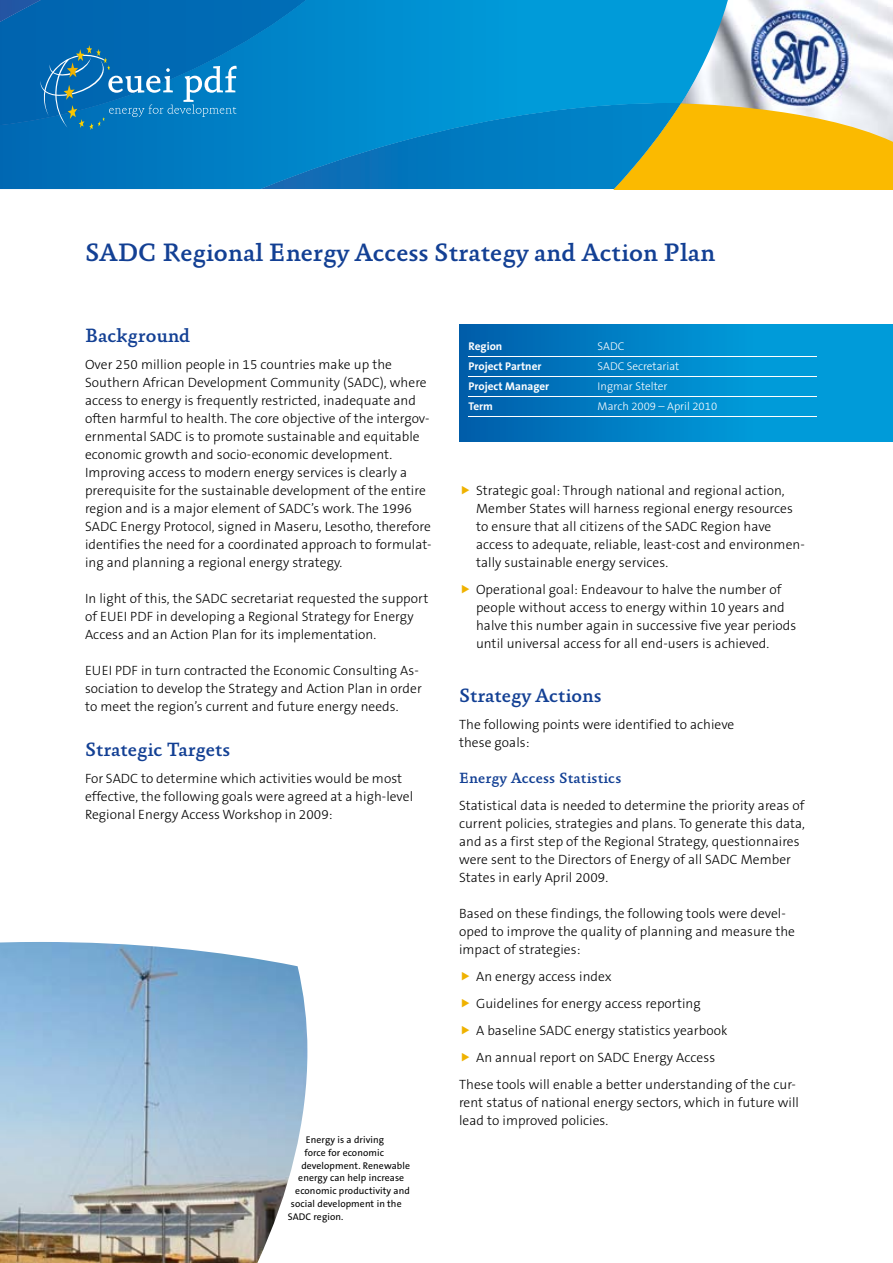
<style>
.page{position:relative;width:893px;height:1263px;background:#fff}
.page>*{position:absolute;margin:0;border:0;box-sizing:border-box;transform-origin:0 0}
.t1{font:500 25.5px "Absara OT";color:#134094}
.t2{font:500 19.5px "Absara OT";color:#134094}
.t3{font:500 15px "Absara OT";letter-spacing:.01em;color:#134094}
.t4{font:300 13.5px/18px "The Sans B3";letter-spacing:.005em;color:#000}
.t5{font:300 11.25px "The Sans B3";color:#fff}
.t6{font:700 11.25px "The Sans B7";color:#fff}
.t7{font:9.75px "The Sans B5 Plain";letter-spacing:.01em;color:#000}
</style>
<div class="page">
<svg style="left:459px;top:324px;width:434px;height:117px;background:#0387c9"></svg>
<div style="left:729px;top:142px;width:164px;height:47px;background:#fbba00"></div>
<svg style="left:0;top:0;width:729px;height:189px;background:#0e8abf"></svg>
<svg style="left:0;top:0;width:306px;height:130px;background:#0c75b8"></svg>
<hr style="left:469px;top:357px;width:348px;height:1px;background:#fff">
<hr style="left:469px;top:377px;width:348px;height:1px;background:#fff">
<hr style="left:469px;top:396px;width:348px;height:1px;background:#fff">
<hr style="left:469px;top:416px;width:348px;height:1px;background:#fff">
<img style="left:0;top:942px;width:307px;height:321px">
<img style="left:681px;top:0;width:212px;height:142px">
<h1 class="t1" style="left:85px;top:238px;width:632px">SADC Regional Energy Access Strategy and Action Plan</h1>
<h2 class="t2" style="left:85px;top:324px;width:107px">Background</h2>
<p class="t4" style="left:85px;top:356px;width:348px">Over 250 million people in 15 countries make up the Southern African Development Community (SADC), where access to energy is frequently restricted, inadequate and often harmful to health. The core objective of the intergov&shy;ernmental SADC is to promote sustainable and equitable economic growth and socio-economic development.<br>Improving access to modern energy services is clearly a prerequisite for the sustainable development of the entire region and is a major element of SADC’s work. The 1996<br>SADC Energy Protocol, signed in Maseru, Lesotho, therefore identifies the need for a coordinated approach to formulat&shy;ing and planning a regional energy strategy.</p>
<p class="t4" style="left:85px;top:590px;width:345px">In light of this, the SADC secretariat requested the support of EUEI PDF in developing a Regional Strategy for Energy<br>Access and an Action Plan for its implementation.</p>
<p class="t4" style="left:85px;top:662px;width:338px">EUEI PDF in turn contracted the Economic Consulting As&shy;sociation to develop the Strategy and Action Plan in order to meet the region’s current and future energy needs.</p>
<h2 class="t2" style="left:85px;top:738px;width:147px">Strategic Targets</h2>
<p class="t4" style="left:85px;top:770px;width:330px">For SADC to determine which activities would be most effective, the following goals were agreed at a high-level<br>Regional Energy Access Workshop in 2009:</p>
<p class="t7" style="left:306px;top:1134px;width:80px">Energy is a driving</p>
<p class="t7" style="left:304px;top:1147px;width:81px">force for economic</p>
<p class="t7" style="left:301px;top:1160px;width:110px">development. Renewable</p>
<p class="t7" style="left:298px;top:1173px;width:107px">energy can help increase</p>
<p class="t7" style="left:295px;top:1185px;width:116px">economic productivity and</p>
<p class="t7" style="left:291px;top:1198px;width:112px">social development in the</p>
<p class="t7" style="left:288px;top:1211px;width:57px">SADC region.</p>
<p class="t6" style="left:469px;top:340px;width:35px">Region</p>
<p class="t5" style="left:598px;top:340px;width:28px">SADC</p>
<p class="t6" style="left:469px;top:360px;width:74px">Project Partner</p>
<p class="t5" style="left:598px;top:360px;width:83px">SADC Secretariat</p>
<p class="t6" style="left:469px;top:380px;width:82px">Project Manager</p>
<p class="t5" style="left:598px;top:380px;width:71px">Ingmar Stelter</p>
<p class="t6" style="left:469px;top:400px;width:26px">Term</p>
<p class="t5" style="left:598px;top:400px;width:121px">March 2009 – April 2010</p>
<p class="t4" style="left:476px;top:482px;width:330px">Strategic goal: Through national and regional action, Member States will harness regional energy resources to ensure that all citizens of the SADC Region have access to adequate, reliable, least-cost and environmen&shy;tally sustainable energy services.</p>
<p class="t4" style="left:476px;top:581px;width:322px">Operational goal: Endeavour to halve the number of people without access to energy within 10 years and halve this number again in successive five year periods until universal access for all end-users is achieved.</p>
<h2 class="t2" style="left:459px;top:684px;width:144px">Strategy Actions</h2>
<p class="t4" style="left:459px;top:716px;width:277px">The following points were identified to achieve these goals:</p>
<p class="t3" style="left:459px;top:769px;width:164px">Energy Access Statistics</p>
<p class="t4" style="left:459px;top:797px;width:348px">Statistical data is needed to determine the priority areas of current policies, strategies and plans. To generate this data, and as a first step of the Regional Strategy, questionnaires were sent to the Directors of Energy of all SADC Member States in early April 2009.</p>
<p class="t4" style="left:459px;top:905px;width:338px">Based on these findings, the following tools were devel&shy;oped to improve the quality of planning and measure the impact of strategies:</p>
<p class="t4" style="left:476px;top:968px;width:137px">An energy access index</p>
<p class="t4" style="left:476px;top:995px;width:226px">Guidelines for energy access reporting</p>
<p class="t4" style="left:476px;top:1022px;width:253px">A baseline SADC energy statistics yearbook</p>
<p class="t4" style="left:476px;top:1049px;width:241px">An annual report on SADC Energy Access</p>
<p class="t4" style="left:459px;top:1076px;width:339px">These tools will enable a better understanding of the cur-</p>
<p class="t4" style="left:459px;top:1094px;width:341px">rent status of national energy sectors, which in future will lead to improved policies.</p>
</div>
